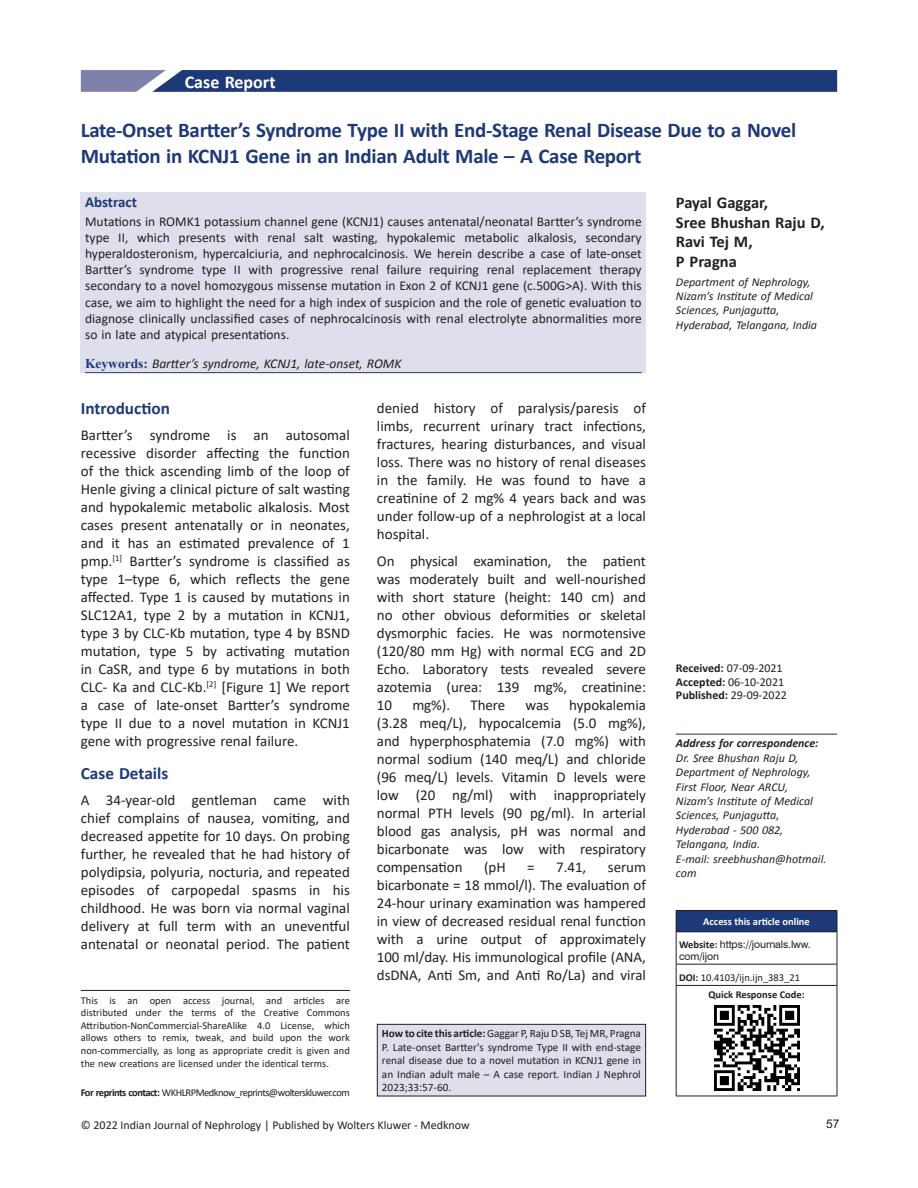
<style>
.page{position:relative;width:918px;height:1188px;background:#fff}
.page>*{position:absolute;margin:0;border:0;box-sizing:border-box;transform-origin:0 0}
.AT{font:700 21px/25.2px "Calibri";letter-spacing:-.015em;color:#1e3978}
.AH{font:700 18px "Calibri";color:#fff}
.t1{font:700 17.25px "Calibri";color:#1e3978}
.AU{font:700 16.5px/19.5px "Calibri";color:#231f20}
.TX{font:15px/18px "Calibri";letter-spacing:-.005em;color:#231f20;text-align:justify}
.ABSH{font:700 15px "Calibri";color:#1e3978}
.ABS{font:13.5px/16.2px "Calibri";color:#231f20;text-align:justify}
.KWD{font:italic 13.5px "Calibri";color:#231f20}
.ADD{font:italic 12px/14.4px "Calibri";color:#231f20}
.HIS{font:12px "Calibri";color:#231f20}
.AFF{font:italic 12px/14.4px "Calibri";color:#231f20}
.HIS-2{font:700 12px "Calibri";color:#231f20}
.t2{font:12px "Arial";color:#231f20}
.HTC{font:11.25px/13.5px "Calibri";letter-spacing:.005em;color:#231f20;text-align:justify}
.TX-2{font:10.5px/12.6px "Calibri";letter-spacing:-.01em;color:#231f20;text-align:justify}
.TX-3{font:10.5px "Calibri";letter-spacing:-.05em;color:#231f20}
.Website{font:10.5px/12.6px "Swiss 721 BT";letter-spacing:-.01em;color:#231f20}
.DOI{font:10.5px "Calibri";color:#231f20}
.ATAO{font:700 10.5px "Calibri";color:#fff}
.QRC{font:700 10.5px "Calibri";color:#231f20}
.s1{font-family:"Times New Roman";font-weight:700;font-style:normal;color:#1e3978}
.s2{font-weight:700}
.s3{font-weight:400}
.s4{font-family:"Calibri";font-weight:700}
</style>
<div class="page">
<hr style="left:676px;top:734px;width:161px;height:1px;background:#1e3978">
<div style="left:676px;top:911px;width:161px;height:21px;background:#1e3978"></div>
<hr style="left:676px;top:932px;width:161px;height:1px;background:#231f20">
<hr style="left:676px;top:964px;width:161px;height:1px;background:#231f20">
<hr style="left:676px;top:985px;width:161px;height:1px;background:#231f20">
<hr style="left:676px;top:910px;width:161px;height:1px;background:#231f20">
<svg style="left:676px;top:911px;width:1px;height:21px"></svg>
<svg style="left:837px;top:911px;width:1px;height:21px"></svg>
<hr style="left:676px;top:932px;width:1px;height:32px;background:#231f20">
<hr style="left:837px;top:932px;width:1px;height:32px;background:#231f20">
<svg style="left:676px;top:964px;width:1px;height:21px"></svg>
<svg style="left:837px;top:964px;width:1px;height:21px"></svg>
<hr style="left:676px;top:986px;width:1px;height:110px;background:#231f20">
<hr style="left:837px;top:986px;width:1px;height:110px;background:#231f20">
<hr style="left:676px;top:1096px;width:161px;height:1px;background:#231f20">
<img style="left:714px;top:1005px;width:85px;height:85px">
<div style="left:81px;top:192px;width:565px;height:180px;background:#dedfea"></div>
<hr style="left:85px;top:372px;width:557px;height:1px;background:#1e3978">
<svg style="left:81px;top:70px;width:756px;height:22px;background:#2d4580"></svg>
<div style="left:377px;top:1024px;width:269px;height:72px;background:#dedfea"></div>
<div style="left:377px;top:1024px;width:269px;height:72px;border:1px solid #231f20"></div>
<hr style="left:81px;top:990px;width:269px;height:1px;background:#231f20">
<p class="AH" style="left:185px;top:69px;width:92px">Case Report</p>
<p class="AT" style="left:81px;top:117px;width:717px">Late‑Onset Bartter’s Syndrome Type II with End‑Stage Renal Disease Due to a Novel<br>Mutation in KCNJ1 Gene in an Indian Adult Male – A Case Report</p>
<p class="ABSH" style="left:85px;top:192px;width:53px">Abstract</p>
<p class="ABS" style="left:85px;top:213px;width:558px">Mutations in ROMK1 potassium channel gene (KCNJ1) causes antenatal/neonatal Bartter’s syndrome type II, which presents with renal salt wasting, hypokalemic metabolic alkalosis, secondary hyperaldosteronism, hypercalciuria, and nephrocalcinosis. We herein describe a case of late‑onset Bartter’s syndrome type II with progressive renal failure requiring renal replacement therapy secondary to a novel homozygous missense mutation in Exon 2 of KCNJ1 gene (c.500G&gt;A). With this case, we aim to highlight the need for a high index of suspicion and the role of genetic evaluation to diagnose clinically unclassified cases of nephrocalcinosis with renal electrolyte abnormalities more so in late and atypical presentations.</p>
<p class="KWD" style="left:85px;top:354px;width:318px"><span class="s1">Keywords:</span> Bartter’s syndrome, KCNJ1, late‑onset, ROMK</p>
<h1 class="t1" style="left:81px;top:396px;width:91px">Introduction</h1>
<p class="TX" style="left:81px;top:426px;width:271px">Bartter’s syndrome is an autosomal recessive disorder affecting the function of the thick ascending limb of the loop of Henle giving a clinical picture of salt wasting and hypokalemic metabolic alkalosis. Most cases present antenatally or in neonates, and it has an estimated prevalence of 1 pmp.<sup>[1]</sup> Bartter’s syndrome is classified as type 1–type 6, which reflects the gene affected. Type 1 is caused by mutations in SLC12A1, type 2 by a mutation in KCNJ1, type 3 by CLC‑Kb mutation, type 4 by BSND mutation, type 5 by activating mutation in CaSR, and type 6 by mutations in both CLC‑ Ka and CLC‑Kb.<sup>[2]</sup> [Figure 1] We report a case of late‑onset Bartter’s syndrome type II due to a novel mutation in KCNJ1 gene with progressive renal failure.</p>
<h1 class="t1" style="left:81px;top:761px;width:89px">Case Details</h1>
<p class="TX" style="left:81px;top:791px;width:271px">A 34‑year‑old gentleman came with chief complains of nausea, vomiting, and decreased appetite for 10 days. On probing further, he revealed that he had history of polydipsia, polyuria, nocturia, and repeated episodes of carpopedal spasms in his childhood. He was born via normal vaginal delivery at full term with an uneventful antenatal or neonatal period. The patient</p>
<p class="TX-2" style="left:81px;top:994px;width:271px">This is an open access journal, and articles are distributed under the terms of the Creative Commons Attribution‑NonCommercial‑ShareAlike 4.0 License, which allows others to remix, tweak, and build upon the work non‑commercially, as long as appropriate credit is given and the new creations are licensed under the identical terms.</p>
<p class="TX-3" style="left:81px;top:1085px;width:270px"><span class="s2">For reprints contact:</span> WKHLRPMedknow_reprints@wolterskluwer.com</p>
<p class="TX" style="left:377px;top:399px;width:271px">denied history of paralysis/paresis of limbs, recurrent urinary tract infections, fractures, hearing disturbances, and visual loss. There was no history of renal diseases in the family. He was found to have a creatinine of 2 mg% 4 years back and was under follow‑up of a nephrologist at a local hospital.</p>
<p class="TX" style="left:377px;top:551px;width:271px">On physical examination, the patient was moderately built and well‑nourished with short stature (height: 140 cm) and no other obvious deformities or skeletal dysmorphic facies. He was normotensive (120/80 mm Hg) with normal ECG and 2D Echo. Laboratory tests revealed severe azotemia (urea: 139 mg%, creatinine:<br>10</p>
<p class="TX" style="left:412px;top:695px;width:39px">mg%).</p>
<p class="TX" style="left:470px;top:695px;width:36px">There</p>
<p class="TX" style="left:526px;top:695px;width:25px">was</p>
<p class="TX" style="left:377px;top:695px;width:271px;text-indent:192px">hypokalemia (3.28 meq/L), hypocalcemia (5.0 mg%), and hyperphosphatemia (7.0 mg%) with normal sodium (140 meq/L) and chloride (96 meq/L) levels. Vitamin D levels were low (20 ng/ml) with inappropriately normal PTH levels (90 pg/ml). In arterial blood gas analysis, pH was normal and bicarbonate was low with respiratory compensation</p>
<p class="TX" style="left:484px;top:857px;width:23px">(pH</p>
<p class="TX" style="left:527px;top:857px;width:9px">=</p>
<p class="TX" style="left:556px;top:857px;width:32px">7.41,</p>
<p class="TX" style="left:377px;top:857px;width:271px;text-indent:231px">serum bicarbonate = 18 mmol/l). The evaluation of 24‑hour urinary examination was hampered in view of decreased residual renal function with a urine output of approximately 100 ml/day. His immunological profile (ANA, dsDNA, Anti Sm, and Anti Ro/La) and viral</p>
<p class="HTC" style="left:382px;top:1027px;width:261px"><span class="s2">How to cite this article:</span> Gaggar P, Raju D SB, Tej MR, Pragna P. Late-onset Bartter's syndrome Type II with end-stage renal disease due to a novel mutation in KCNJ1 gene in an Indian adult male – A case report. Indian J Nephrol 2023;33:57-60.</p>
<p class="AU" style="left:676px;top:193px;width:150px">Payal Gaggar,<br>Sree Bhushan Raju D,<br>Ravi Tej M,<br>P Pragna</p>
<p class="AFF" style="left:676px;top:274px;width:143px">Department of Nephrology,<br>Nizam’s Institute of Medical<br>Sciences, Punjagutta,<br>Hyderabad, Telangana, India</p>
<p class="HIS" style="left:676px;top:660px;width:108px"><span class="s2">Received:</span> 07‑09‑2021</p>
<p class="HIS" style="left:676px;top:673px;width:110px"><span class="s2">Accepted:</span> 06‑10‑2021</p>
<p class="HIS-2" style="left:676px;top:687px;width:112px">Published: <span class="s3">29-09-2022</span></p>
<p class="ADD" style="left:676px;top:736px;width:152px"><span class="s2">Address for correspondence:<br></span>Dr. Sree Bhushan Raju D,<br>Department of Nephrology,<br>First Floor, Near ARCU,<br>Nizam’s Institute of Medical<br>Sciences, Punjagutta,<br>Hyderabad ‑ 500 082,<br>Telangana, India.<br>E‑mail: sreebhushan@hotmail. com</p>
<p class="ATAO" style="left:703px;top:914px;width:108px">Access this article online</p>
<p class="Website" style="left:679px;top:938px;width:133px"><span class="s4">Website:</span> https://journals.lww. com/ijon</p>
<p class="DOI" style="left:679px;top:970px;width:123px"><span class="s2">DOI:</span> 10.4103/ijn.ijn_383_21</p>
<p class="QRC" style="left:708px;top:987px;width:98px">Quick Response Code:</p>
<p class="HIS" style="left:81px;top:1116px;width:390px">© 2022 Indian Journal of Nephrology | Published by Wolters Kluwer - Medknow</p>
<p class="t2" style="left:826px;top:1116px;width:15px">57</p>
</div>
